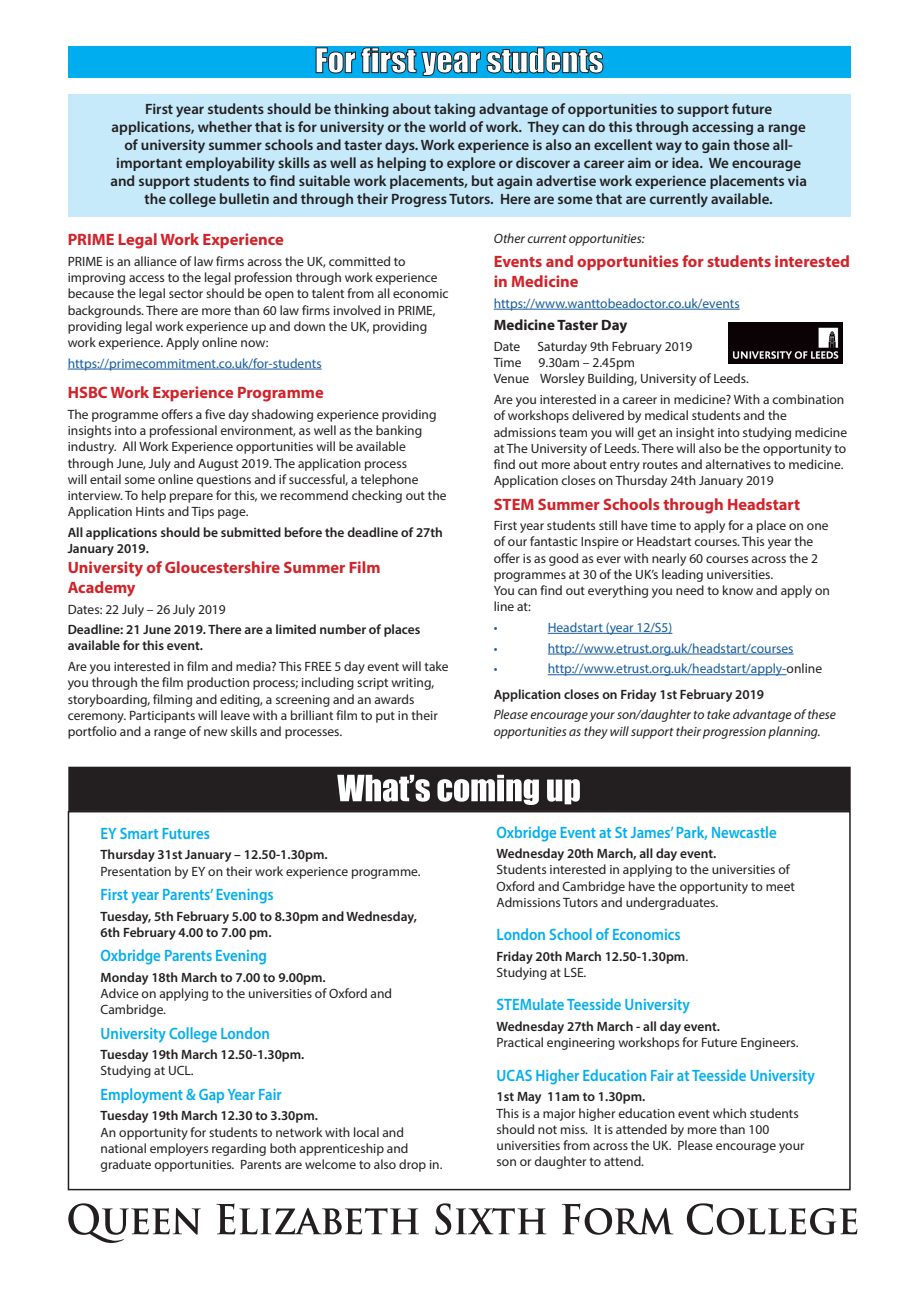
<style>
.page{position:relative;width:919px;height:1289px;background:#fff}
.page>*{position:absolute;margin:0;border:0;box-sizing:border-box;transform-origin:0 0}
.t1{font:600 16.5px "Myriad Pro";color:#00aeef;scale:.9 1}
.t2{font:700 16.5px/19.8px "Myriad Pro";color:#d1232a}
.t3{font:600 15px/18px "Myriad Pro";color:#231f20;text-align:center}
.t4{font:700 15px "Myriad Pro";color:#231f20}
.t5{font:13.5px/16.2px "Myriad Pro";color:#231f20}
.t6{font:600 13.5px/16.2px "Myriad Pro";color:#231f20}
.t7{font:13.5px "Myriad Pro";color:#175d9e}
.t8{font:italic 13.5px/16.2px "Myriad Pro";color:#231f20}
.s1{color:#231f20}
.s2{font-weight:600}
.s3{font-weight:400}
</style>
<div class="page">
<div style="left:68px;top:46px;width:782px;height:32px;background:#00aeef"></div>
<svg style="left:315px;top:47px;width:288px;height:29px"></svg>
<div style="left:68px;top:95px;width:782px;height:122px;background:#c6eafa"></div>
<svg style="left:68px;top:1203px;width:789px;height:39px"></svg>
<hr style="left:68px;top:369px;width:253px;height:1px;background:#175d9e">
<hr style="left:493px;top:309px;width:246px;height:1px;background:#175d9e">
<hr style="left:547px;top:633px;width:125px;height:1px;background:#175d9e">
<hr style="left:547px;top:653px;width:246px;height:1px;background:#175d9e">
<hr style="left:547px;top:674px;width:239px;height:1px;background:#175d9e">
<img style="left:728px;top:323px;width:114px;height:40px">
<div style="left:68px;top:811px;width:782px;height:379px;border:2px solid #231f20"></div>
<div style="left:69px;top:767px;width:780px;height:43px;background:#231f20"></div>
<div style="left:68px;top:766px;width:782px;height:45px;border:2px solid #231f20"></div>
<svg style="left:337px;top:774px;width:243px;height:31px"></svg>
<p class="t3" style="left:110px;top:100px;width:698px">First year students should be thinking about taking advantage of opportunities to support future applications, whether that is for university or the world of work. They can do this through accessing a range of university summer schools and taster days. Work experience is also an excellent way to gain those all&shy;important employability skills as well as helping to explore or discover a career aim or idea. We encourage and support students to find suitable work placements, but again advertise work experience placements via the college bulletin and through their Progress Tutors. Here are some that are currently available.</p>
<p class="t8" style="left:493px;top:230px;width:152px">Other current opportunities:</p>
<p class="t2" style="left:493px;top:251px;width:357px">Events and opportunities for students interested in Medicine</p>
<p class="t7" style="left:493px;top:295px;width:247px">https://www.wanttobeadoctor.co.uk/events</p>
<p class="t4" style="left:493px;top:315px;width:135px">Medicine Taster Day</p>
<p class="t5" style="left:493px;top:338px;width:28px">Date</p>
<p class="t5" style="left:537px;top:338px;width:156px">Saturday 9th February 2019</p>
<p class="t5" style="left:493px;top:354px;width:29px">Time</p>
<p class="t5" style="left:538px;top:354px;width:98px">9.30am – 2.45pm</p>
<p class="t5" style="left:493px;top:370px;width:256px">Venue Worsley Building, University of Leeds.</p>
<p class="t5" style="left:493px;top:391px;width:355px">Are you interested in a career in medicine? With a combination of workshops delivered by medical students and the admissions team you will get an insight into studying medicine at The University of Leeds. There will also be the opportunity to find out more about entry routes and alternatives to medicine.</p>
<p class="t5" style="left:493px;top:472px;width:281px">Application closes on Thursday 24th January 2019</p>
<p class="t2" style="left:493px;top:493px;width:308px">STEM Summer Schools through Headstart</p>
<p class="t5" style="left:493px;top:517px;width:336px">First year students still have time to apply for a place on one of our fantastic Inspire or Headstart courses. This year the offer is as good as ever with nearly 60 courses across the 2 programmes at 30 of the UK’s leading universities.</p>
<p class="t5" style="left:493px;top:582px;width:338px">You can find out everything you need to know and apply on line at:</p>
<p class="t7" style="left:493px;top:619px;width:5px">•</p>
<p class="t7" style="left:547px;top:619px;width:126px">Headstart (year 12/S5)</p>
<p class="t7" style="left:493px;top:640px;width:5px">•</p>
<p class="t7" style="left:547px;top:640px;width:247px">http://www.etrust.org.uk/headstart/courses</p>
<p class="t7" style="left:493px;top:660px;width:5px">•</p>
<p class="t7" style="left:547px;top:660px;width:276px">http://www.etrust.org.uk/headstart/apply-<span class="s1">online</span></p>
<p class="t6" style="left:493px;top:685px;width:272px">Application closes on Friday 1st February 2019</p>
<p class="t8" style="left:493px;top:706px;width:344px">Please encourage your son/daughter to take advantage of these opportunities as they will support their progression planning.</p>
<p class="t2" style="left:68px;top:229px;width:217px">PRIME Legal Work Experience</p>
<p class="t5" style="left:68px;top:253px;width:382px">PRIME is an alliance of law firms across the UK, committed to improving access to the legal profession through work experience because the legal sector should be open to talent from all economic backgrounds. There are more than 60 law firms involved in PRIME, providing legal work experience up and down the UK, providing work experience. Apply online now:</p>
<p class="t7" style="left:68px;top:355px;width:255px">https://primecommitment.co.uk/for-students</p>
<p class="t2" style="left:68px;top:382px;width:257px">HSBC Work Experience Programme</p>
<p class="t5" style="left:68px;top:406px;width:380px">The programme offers a five day shadowing experience providing insights into a professional environment, as well as the banking industry. All Work Experience opportunities will be available through June, July and August 2019. The application process<br>will entail some online questions and if successful, a telephone interview. To help prepare for this, we recommend checking out the Application Hints and Tips page.</p>
<p class="t6" style="left:68px;top:524px;width:377px">All applications should be submitted before the deadline of 27th<br>January 2019.</p>
<p class="t2" style="left:68px;top:557px;width:314px">University of Gloucestershire Summer Film<br>Academy</p>
<p class="t5" style="left:68px;top:600px;width:160px">Dates: 22 July – 26 July 2019</p>
<p class="t6" style="left:68px;top:621px;width:354px">Deadline: 21 June 2019. There are a limited number of places available for this event.</p>
<p class="t5" style="left:68px;top:658px;width:382px">Are you interested in film and media? This FREE 5 day event will take you through the film production process; including script writing, storyboarding, filming and editing, a screening and an awards ceremony. Participants will leave with a brilliant film to put in their portfolio and a range of new skills and processes.</p>
<p class="t1" style="left:101px;top:822px;width:123px">EY Smart Futures</p>
<p class="t5" style="left:101px;top:846px;width:321px"><span class="s2">Thursday 31st January – 12.50-1.30pm.<br></span>Presentation by EY on their work experience programme.</p>
<p class="t1" style="left:101px;top:883px;width:194px">First year Parents’ Evenings</p>
<p class="t6" style="left:101px;top:907px;width:318px">Tuesday, 5th February 5.00 to 8.30pm and Wednesday,<br>6th February 4.00 to 7.00 pm.</p>
<p class="t1" style="left:101px;top:945px;width:186px">Oxbridge Parents Evening</p>
<p class="t5" style="left:101px;top:968px;width:293px"><span class="s2">Monday 18th March to 7.00 to 9.00pm.<br></span>Advice on applying to the universities of Oxford and<br>Cambridge.</p>
<p class="t1" style="left:101px;top:1022px;width:190px">University College London</p>
<p class="t6" style="left:101px;top:1046px;width:205px">Tuesday 19th March 12.50-1.30pm.<br><span class="s3">Studying at UCL.</span></p>
<p class="t1" style="left:101px;top:1083px;width:203px">Employment &amp; Gap Year Fair</p>
<p class="t5" style="left:101px;top:1107px;width:343px"><span class="s2">Tuesday 19th March 12.30 to 3.30pm.<br></span>An opportunity for students to network with local and national employers regarding both apprenticeship and graduate opportunities. Parents are welcome to also drop in.</p>
<p class="t1" style="left:496px;top:821px;width:313px">Oxbridge Event at St James’ Park, Newcastle</p>
<p class="t5" style="left:496px;top:845px;width:300px"><span class="s2">Wednesday 20th March, all day event.<br></span>Students interested in applying to the universities of Oxford and Cambridge have the opportunity to meet Admissions Tutors and undergraduates.</p>
<p class="t1" style="left:496px;top:924px;width:206px">London School of Economics</p>
<p class="t6" style="left:496px;top:947px;width:193px">Friday 20th March 12.50-1.30pm<span class="s3">.<br>Studying at LSE.</span></p>
<p class="t1" style="left:496px;top:994px;width:216px">STEMulate Teesside University</p>
<p class="t5" style="left:496px;top:1018px;width:303px"><span class="s2">Wednesday 27th March - all day event.<br></span>Practical engineering workshops for Future Engineers.</p>
<p class="t1" style="left:496px;top:1064px;width:355px">UCAS Higher Education Fair at Teesside University</p>
<p class="t5" style="left:496px;top:1088px;width:309px"><span class="s2">1st May 11am to 1.30pm.<br></span>This is a major higher education event which students should not miss. It is attended by more than 100 universities from across the UK. Please encourage your son or daughter to attend.</p>
</div>
